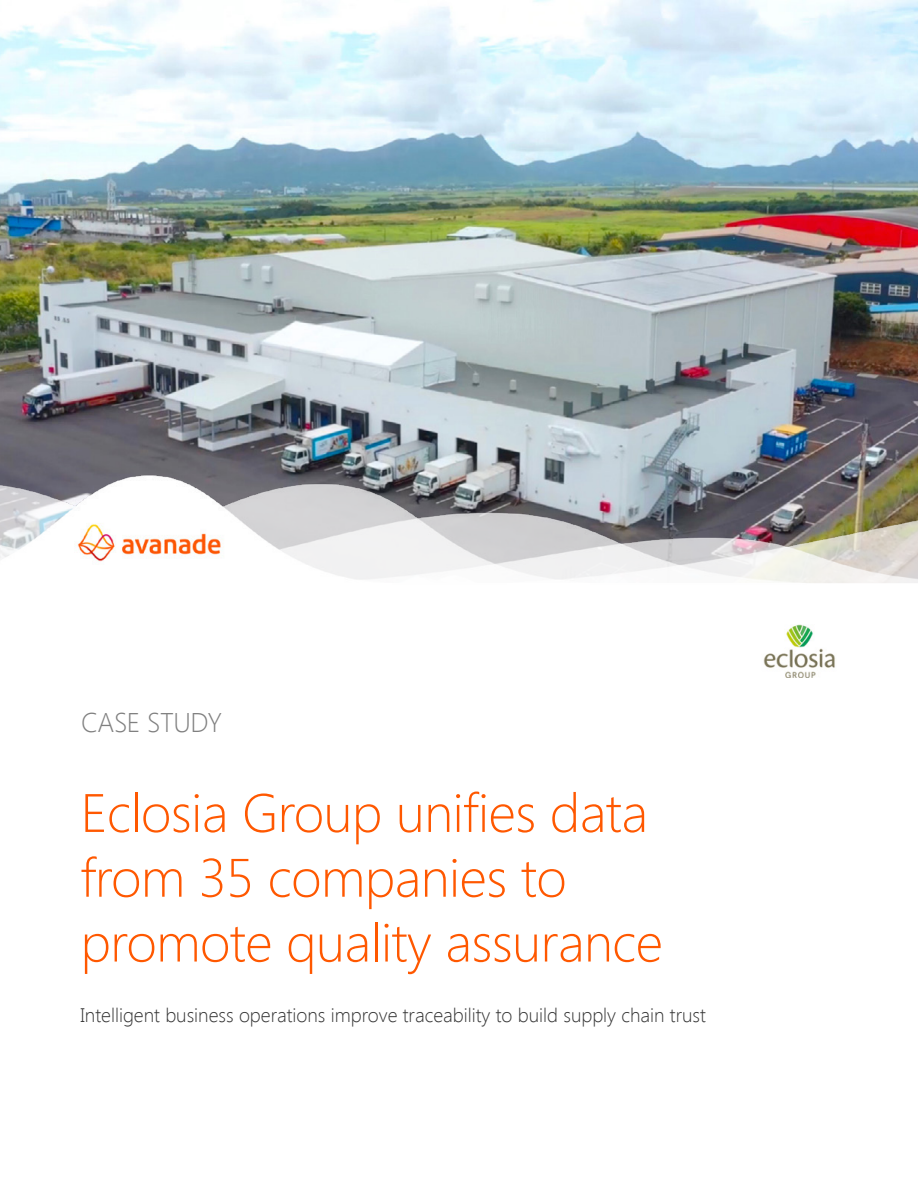
<style>
.page{position:relative;width:918px;height:1188px;background:#fff}
.page>*{position:absolute;margin:0;border:0;box-sizing:border-box;transform-origin:0 0}
.t1{font:300 54px/64.8px "Segoe UI";letter-spacing:-.01em;color:#ff5800}
.t2{font:300 27px "Segoe UI";letter-spacing:-.015em;color:#808080}
.t3{font:300 19.5px "Segoe UI";color:#333}
</style>
<div class="page">
<img style="left:0;top:0;width:918px;height:465px">
<img style="left:0;top:465px;width:918px;height:118px">
<img style="left:763px;top:625px;width:72px;height:53px">
<h2 class="t2" style="left:81px;top:704px;width:142px">CASE STUDY</h2>
<h1 class="t1" style="left:81px;top:779px;width:584px">Eclosia Group unifies data from 35 companies to promote quality assurance</h1>
<p class="t3" style="left:81px;top:1002px;width:627px">Intelligent business operations improve traceability to build supply chain trust</p>
</div>
